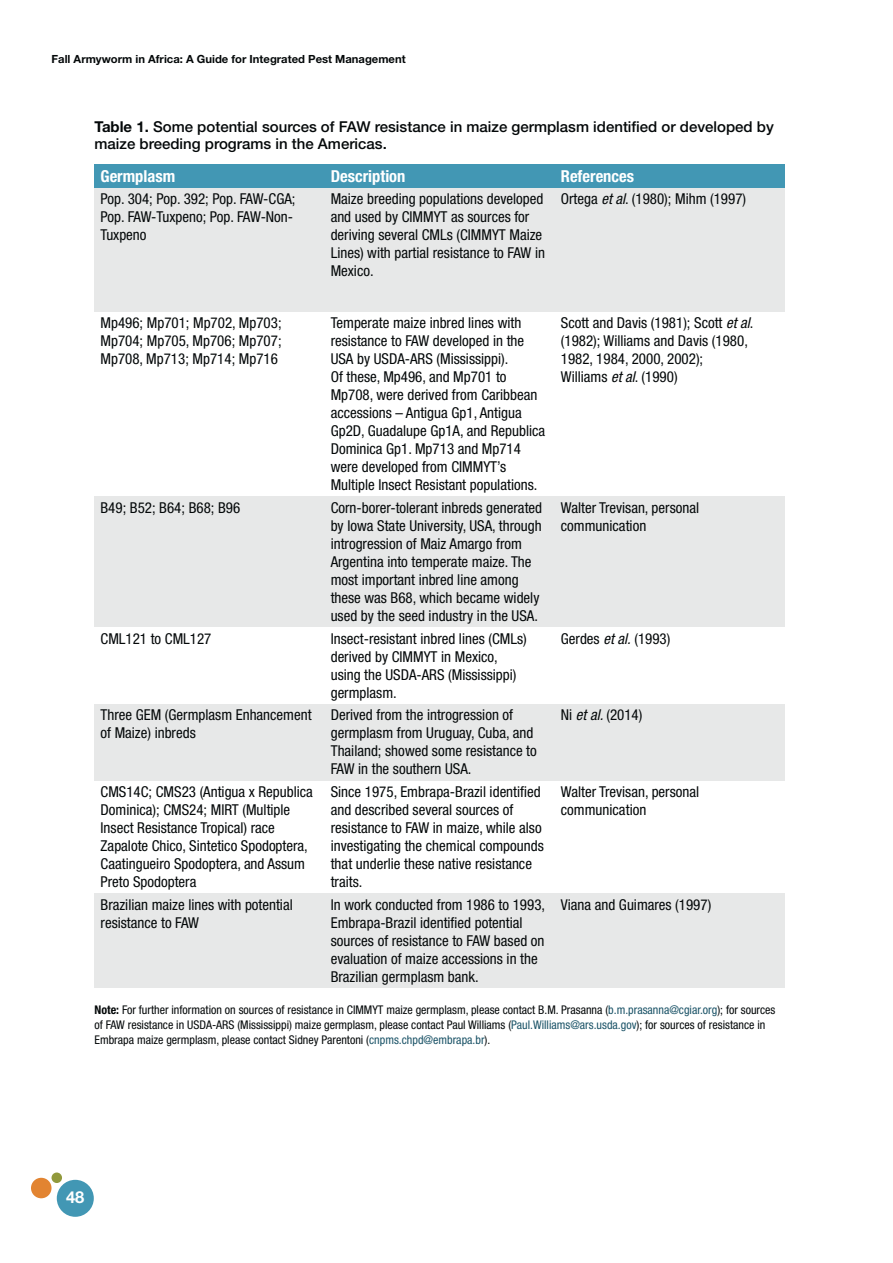
<style>
.page{position:relative;width:893px;height:1263px;background:#fff}
.page>*{position:absolute;margin:0;border:0;box-sizing:border-box;transform-origin:0 0}
.t1{font:700 condensed 16.5px "Helvetica Neue LT Std";color:#fff}
.t2{font:700 16.5px "Helvetica Neue LT Std";color:#fff}
.t3{font:condensed 15px/18px "Helvetica Neue LT Std";color:#040809}
.t4{font:500 15px "Helvetica Neue LT Std";color:#040809}
.t5{font:condensed 12px/15px "Helvetica Neue LT Std";color:#040809}
.t6{font:700 11.25px "Helvetica Neue LT Std";color:#040809}
.s1{font-weight:700}
.s2{font-style:italic}
.s3{color:#1c5468}
</style>
<div class="page">
<div style="left:94px;top:496px;width:231px;height:131px;background:#e7e8e8"></div>
<div style="left:325px;top:496px;width:230px;height:131px;background:#e7e8e8"></div>
<div style="left:555px;top:496px;width:230px;height:131px;background:#e7e8e8"></div>
<div style="left:94px;top:704px;width:231px;height:76px;background:#e7e8e8"></div>
<div style="left:325px;top:704px;width:230px;height:76px;background:#e7e8e8"></div>
<div style="left:555px;top:704px;width:230px;height:76px;background:#e7e8e8"></div>
<div style="left:94px;top:893px;width:231px;height:95px;background:#e7e8e8"></div>
<div style="left:325px;top:893px;width:230px;height:95px;background:#e7e8e8"></div>
<div style="left:555px;top:893px;width:230px;height:95px;background:#e7e8e8"></div>
<div style="left:94px;top:164px;width:231px;height:23px;background:#4297b4"></div>
<div style="left:325px;top:164px;width:230px;height:23px;background:#4297b4"></div>
<div style="left:555px;top:164px;width:230px;height:23px;background:#4297b4"></div>
<div style="left:94px;top:187px;width:231px;height:124px;background:#e7e8e8"></div>
<div style="left:325px;top:187px;width:230px;height:124px;background:#e7e8e8"></div>
<div style="left:555px;top:187px;width:230px;height:124px;background:#e7e8e8"></div>
<div style="left:57px;top:1180px;width:37px;height:37px;background:#4297b4;border-radius:50%"></div>
<div style="left:31px;top:1178px;width:21px;height:20px;background:#e28431;border-radius:50%"></div>
<div style="left:52px;top:1172px;width:10px;height:11px;background:#91993c;border-radius:50%"></div>
<p class="t6" style="left:52px;top:55px;width:356px">Fall Armyworm in Africa: A Guide for Integrated Pest Management</p>
<p class="t4" style="left:94px;top:122px;width:681px"><span class="s1">Table 1.</span> Some potential sources of FAW resistance in maize germplasm identified or developed by</p>
<p class="t4" style="left:94px;top:139px;width:294px">maize breeding programs in the Americas.</p>
<p class="t1" style="left:100px;top:170px;width:76px">Germplasm</p>
<p class="t1" style="left:331px;top:170px;width:76px">Description</p>
<p class="t1" style="left:561px;top:170px;width:75px">References</p>
<p class="t3" style="left:100px;top:192px;width:197px">Pop. 304; Pop. 392; Pop. FAW-CGA;<br>Pop. FAW-Tuxpeno; Pop. FAW-Non-<br>Tuxpeno</p>
<p class="t3" style="left:331px;top:192px;width:216px">Maize breeding populations developed and used by CIMMYT as sources for deriving several CMLs (CIMMYT Maize<br>Lines) with partial resistance to FAW in<br>Mexico.</p>
<p class="t3" style="left:561px;top:192px;width:187px">Ortega <span class="s2">et al</span>. (1980); Mihm (1997)</p>
<p class="t3" style="left:101px;top:316px;width:183px">Mp496; Mp701; Mp702, Mp703;</p>
<p class="t3" style="left:331px;top:316px;width:192px">Temperate maize inbred lines with</p>
<p class="t3" style="left:561px;top:316px;width:194px">Scott and Davis (1981); Scott <span class="s2">et al</span>.</p>
<p class="t3" style="left:101px;top:334px;width:183px">Mp704; Mp705, Mp706; Mp707;</p>
<p class="t3" style="left:331px;top:334px;width:195px">resistance to FAW developed in the</p>
<p class="t3" style="left:561px;top:334px;width:189px">(1982); Williams and Davis (1980,</p>
<p class="t3" style="left:101px;top:352px;width:179px">Mp708, Mp713; Mp714; Mp716</p>
<p class="t3" style="left:331px;top:352px;width:179px">USA by USDA-ARS (Mississippi).</p>
<p class="t3" style="left:561px;top:352px;width:144px">1982, 1984, 2000, 2002);</p>
<p class="t3" style="left:331px;top:370px;width:177px">Of these, Mp496, and Mp701 to</p>
<p class="t3" style="left:561px;top:370px;width:118px">Williams <span class="s2">et al</span>. (1990)</p>
<p class="t3" style="left:331px;top:388px;width:208px">Mp708, were derived from Caribbean</p>
<p class="t3" style="left:331px;top:406px;width:192px">accessions – Antigua Gp1, Antigua</p>
<p class="t3" style="left:331px;top:424px;width:216px">Gp2D, Guadalupe Gp1A, and Republica</p>
<p class="t3" style="left:331px;top:442px;width:192px">Dominica Gp1. Mp713 and Mp714</p>
<p class="t3" style="left:331px;top:460px;width:177px">were developed from CIMMYT’s</p>
<p class="t3" style="left:331px;top:478px;width:208px">Multiple Insect Resistant populations.</p>
<p class="t3" style="left:101px;top:500px;width:141px">B49; B52; B64; B68; B96</p>
<p class="t3" style="left:331px;top:500px;width:213px">Corn-borer-tolerant inbreds generated</p>
<p class="t3" style="left:561px;top:500px;width:140px">Walter Trevisan, personal</p>
<p class="t3" style="left:331px;top:518px;width:212px">by Iowa State University, USA, through</p>
<p class="t3" style="left:561px;top:518px;width:87px">communication</p>
<p class="t3" style="left:331px;top:536px;width:193px">introgression of Maiz Amargo from</p>
<p class="t3" style="left:331px;top:554px;width:202px">Argentina into temperate maize. The</p>
<p class="t3" style="left:331px;top:572px;width:189px">most important inbred line among</p>
<p class="t3" style="left:331px;top:590px;width:210px">these was B68, which became widely</p>
<p class="t3" style="left:331px;top:608px;width:209px">used by the seed industry in the USA.</p>
<p class="t3" style="left:101px;top:631px;width:112px">CML121 to CML127</p>
<p class="t3" style="left:331px;top:631px;width:198px">Insect-resistant inbred lines (CMLs)</p>
<p class="t3" style="left:561px;top:631px;width:111px">Gerdes <span class="s2">et al.</span> (1993)</p>
<p class="t3" style="left:331px;top:649px;width:169px">derived by CIMMYT in Mexico,</p>
<p class="t3" style="left:331px;top:667px;width:187px">using the USDA-ARS (Mississippi)</p>
<p class="t3" style="left:331px;top:685px;width:68px">germplasm.</p>
<p class="t3" style="left:101px;top:708px;width:213px">Three GEM (Germplasm Enhancement</p>
<p class="t3" style="left:331px;top:708px;width:184px">Derived from the introgression of</p>
<p class="t3" style="left:561px;top:708px;width:83px">Ni <span class="s2">et al.</span> (2014)</p>
<p class="t3" style="left:101px;top:726px;width:97px">of Maize) inbreds</p>
<p class="t3" style="left:331px;top:726px;width:204px">germplasm from Uruguay, Cuba, and</p>
<p class="t3" style="left:331px;top:744px;width:208px">Thailand; showed some resistance to</p>
<p class="t3" style="left:331px;top:762px;width:142px">FAW in the southern USA.</p>
<p class="t3" style="left:101px;top:785px;width:214px">CMS14C; CMS23 (Antigua x Republica</p>
<p class="t3" style="left:331px;top:785px;width:212px">Since 1975, Embrapa-Brazil identified</p>
<p class="t3" style="left:561px;top:785px;width:140px">Walter Trevisan, personal</p>
<p class="t3" style="left:101px;top:803px;width:191px">Dominica); CMS24; MIRT (Multiple</p>
<p class="t3" style="left:331px;top:803px;width:184px">and described several sources of</p>
<p class="t3" style="left:561px;top:803px;width:87px">communication</p>
<p class="t3" style="left:101px;top:821px;width:176px">Insect Resistance Tropical) race</p>
<p class="t3" style="left:331px;top:821px;width:212px">resistance to FAW in maize, while also</p>
<p class="t3" style="left:101px;top:839px;width:209px">Zapalote Chico, Sintetico Spodoptera,</p>
<p class="t3" style="left:331px;top:839px;width:215px">investigating the chemical compounds</p>
<p class="t3" style="left:101px;top:857px;width:206px">Caatingueiro Spodoptera, and Assum</p>
<p class="t3" style="left:331px;top:857px;width:203px">that underlie these native resistance</p>
<p class="t3" style="left:101px;top:875px;width:97px">Preto Spodoptera</p>
<p class="t3" style="left:331px;top:875px;width:33px">traits.</p>
<p class="t3" style="left:101px;top:897px;width:194px">Brazilian maize lines with potential</p>
<p class="t3" style="left:331px;top:897px;width:216px">In work conducted from 1986 to 1993,</p>
<p class="t3" style="left:561px;top:897px;width:152px">Viana and Guimares (1997)</p>
<p class="t3" style="left:101px;top:915px;width:100px">resistance to FAW</p>
<p class="t3" style="left:331px;top:915px;width:193px">Embrapa-Brazil identified potential</p>
<p class="t3" style="left:331px;top:933px;width:215px">sources of resistance to FAW based on</p>
<p class="t3" style="left:331px;top:951px;width:208px">evaluation of maize accessions in the</p>
<p class="t3" style="left:331px;top:969px;width:149px">Brazilian germplasm bank.</p>
<p class="t5" style="left:94px;top:1004px;width:682px"><span class="s1">Note:</span> For further information on sources of resistance in CIMMYT maize germplasm, please contact B.M. Prasanna (<span class="s3">b.m.prasanna@cgiar.org</span>); for sources of FAW resistance in USDA-ARS (Mississippi) maize germplasm, please contact Paul Williams (<span class="s3">Paul.Williams@ars.usda.gov</span>); for sources of resistance in<br>Embrapa maize germplasm, please contact Sidney Parentoni (<span class="s3">cnpms.chpd@embrapa.br</span>).</p>
<p class="t2" style="left:66px;top:1192px;width:20px">48</p>
</div>
